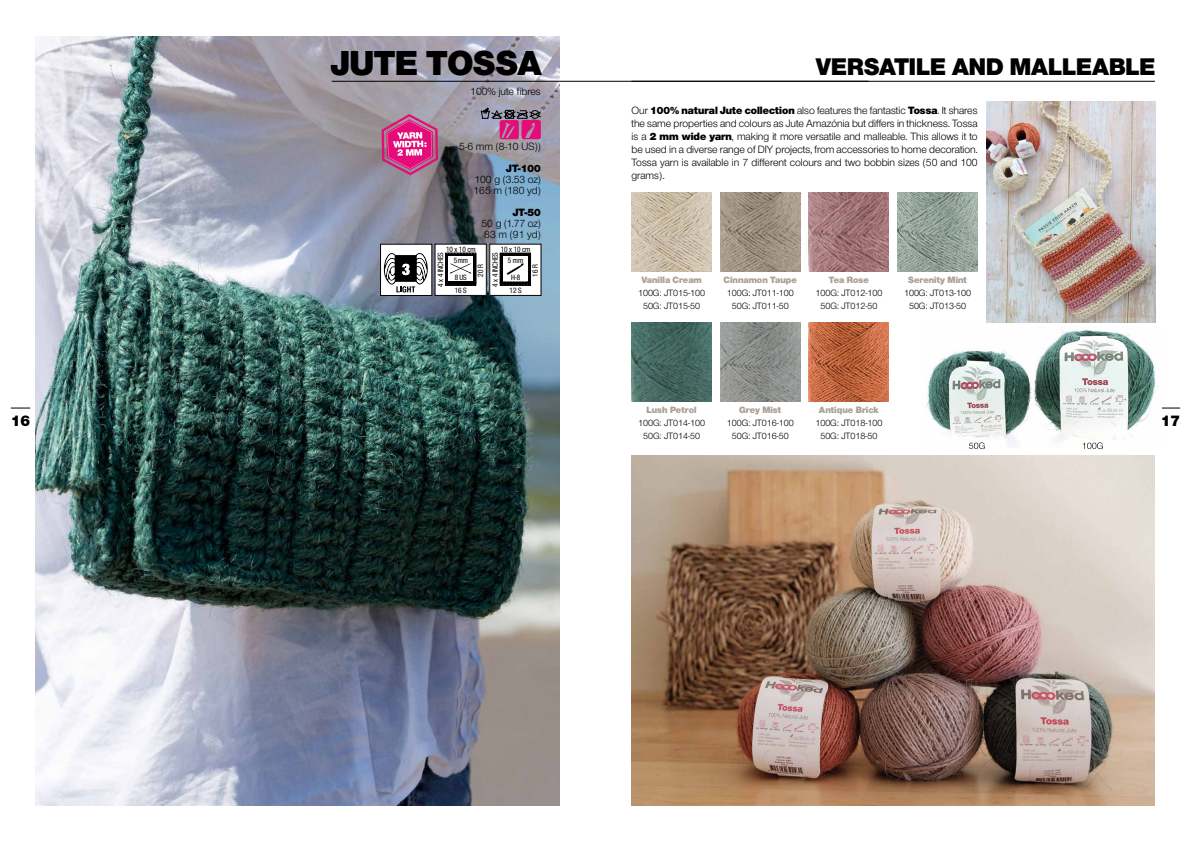
<style>
.page{position:relative;width:1191px;height:842px;background:#fff}
.page>*{position:absolute;margin:0;border:0;box-sizing:border-box;transform-origin:0 0}
.t1{font:900 36px "Nimbus San Nov D";color:#000}
.t2{font:900 25px "Nimbus San Nov D";color:#000}
.t3{font:900 16px "Nimbus San Nov D";color:#000}
.t4{font:11px/13px "Nimbus San Nov D";color:#000}
.t5{font:900 11px "Nimbus San Nov D";color:#000}
.t6{font:9.5px/13px "Nimbus San Nov D";color:#000;text-align:center}
.t7{font:900 9.5px "Nimbus San Nov D";color:#aba295}
.t8{font:500 8px/11.3px "Nimbus San Nov Con D";color:#000;text-align:center}
.s1{font-weight:900}
</style>
<div class="page">
<svg style="left:11px;top:408px;width:19px;height:1px"></svg>
<svg style="left:1162px;top:408px;width:18px;height:1px"></svg>
<img style="left:36px;top:36px;width:523px;height:770px">
<img style="left:986px;top:101px;width:169px;height:221px">
<img style="left:631px;top:455px;width:524px;height:351px">
<img style="left:631px;top:192px;width:80px;height:79px">
<img style="left:809px;top:322px;width:80px;height:79px">
<img style="left:720px;top:192px;width:80px;height:79px">
<img style="left:809px;top:192px;width:80px;height:79px">
<img style="left:897px;top:192px;width:80px;height:79px">
<img style="left:631px;top:322px;width:80px;height:79px">
<img style="left:720px;top:322px;width:80px;height:79px">
<hr style="left:631px;top:81px;width:524px;height:1px;background:#000">
<hr style="left:332px;top:81px;width:536px;height:1px;background:#000">
<svg style="left:381px;top:114px;width:57px;height:61px;background:#ca5892"></svg>
<div style="left:435px;top:244px;width:51px;height:51px;background:#fff"></div>
<svg style="left:444px;top:244px;width:97px;height:52px"></svg>
<div style="left:380px;top:244px;width:52px;height:51px;background:#fff"></div>
<div style="left:380px;top:244px;width:52px;height:52px;border:1px solid #000"></div>
<svg style="left:383px;top:253px;width:45px;height:40px"></svg>
<svg style="left:480px;top:107px;width:62px;height:32px;background:#a35f8a"></svg>
<img style="left:926px;top:327px;width:232px;height:121px">
<svg style="left:1082px;top:442px;width:20px;height:7px"></svg>
<svg style="left:969px;top:442px;width:15px;height:7px"></svg>
<h1 class="t1" style="left:331px;top:42px;width:212px">JUTE TOSSA</h1>
<p class="t4" style="left:470px;top:85px;width:72px">100% jute fibres</p>
<p class="t4" style="left:459px;top:140px;width:83px">5-6 mm (8-10 US))</p>
<p class="t5" style="left:506px;top:162px;width:36px">JT-100</p>
<p class="t4" style="left:473px;top:174px;width:69px;line-height:11px">100 g (3.53 oz)<br>165 m (180 yd)</p>
<p class="t5" style="left:513px;top:206px;width:29px">JT-50</p>
<p class="t4" style="left:481px;top:218px;width:61px;line-height:11px">50 g (1.77 oz)<br>83 m (91 yd)</p>
<p class="t8" style="left:446px;top:244px;width:31px">10 x 10 cm<br>5 mm</p>
<p class="t8" style="left:455px;top:271px;width:14px;line-height:12.6px;text-align:left">8 US<br>16 S</p>
<p class="t8" style="left:435px;top:287px;width:36px;rotate:-90deg">4 x 4 INCHES</p>
<p class="t8" style="left:475px;top:277px;width:14px;rotate:-90deg">20 R</p>
<p class="t8" style="left:501px;top:244px;width:31px">10 x 10 cm</p>
<p class="t8" style="left:509px;top:284px;width:13px">12 S</p>
<p class="t8" style="left:489px;top:287px;width:36px;rotate:-90deg">4 x 4 INCHES</p>
<p class="t8" style="left:508px;top:252px;width:17px;line-height:16.6px">5 mm<br>H-8</p>
<p class="t8" style="left:529px;top:277px;width:14px;rotate:-90deg">16 R</p>
<h2 class="t2" style="left:816px;top:52px;width:341px">VERSATILE AND MALLEABLE</h2>
<p class="t4" style="left:631px;top:104px;width:348px;text-align:justify">Our <span class="s1">100% natural Jute collection</span> also features the fantastic <span class="s1">Tossa</span>. It shares the same properties and colours as Jute Amazónia but differs in thickness. Tossa is a <span class="s1">2 mm wide yarn</span>, making it more versatile and malleable. This allows it to be used in a diverse range of DIY projects, from accessories to home decoration.<br>Tossa yarn is available in 7 different colours and two bobbin sizes (50 and 100 grams).</p>
<p class="t7" style="left:641px;top:274px;width:62px">Vanilla Cream</p>
<p class="t6" style="left:638px;top:286px;width:68px">100G: JT015-100<br>50G: JT015-50</p>
<p class="t7" style="left:723px;top:274px;width:75px">Cinnamon Taupe</p>
<p class="t6" style="left:726px;top:286px;width:68px">100G: JT011-100<br>50G: JT011-50</p>
<p class="t7" style="left:829px;top:274px;width:42px">Tea Rose</p>
<p class="t6" style="left:815px;top:286px;width:68px">100G: JT012-100<br>50G: JT012-50</p>
<p class="t7" style="left:908px;top:274px;width:60px">Serenity Mint</p>
<p class="t6" style="left:904px;top:286px;width:68px">100G: JT013-100<br>50G: JT013-50</p>
<p class="t7" style="left:739px;top:404px;width:44px">Grey Mist</p>
<p class="t6" style="left:726px;top:416px;width:68px">100G: JT016-100<br>50G: JT016-50</p>
<p class="t7" style="left:819px;top:404px;width:61px">Antique Brick</p>
<p class="t6" style="left:815px;top:416px;width:68px">100G: JT018-100<br>50G: JT018-50</p>
<p class="t7" style="left:646px;top:404px;width:52px">Lush Petrol</p>
<p class="t6" style="left:638px;top:416px;width:68px">100G: JT014-100<br>50G: JT014-50</p>
<h3 class="t3" style="left:11px;top:411px;width:21px">16</h3>
<h3 class="t3" style="left:1160px;top:411px;width:21px">17</h3>
</div>
